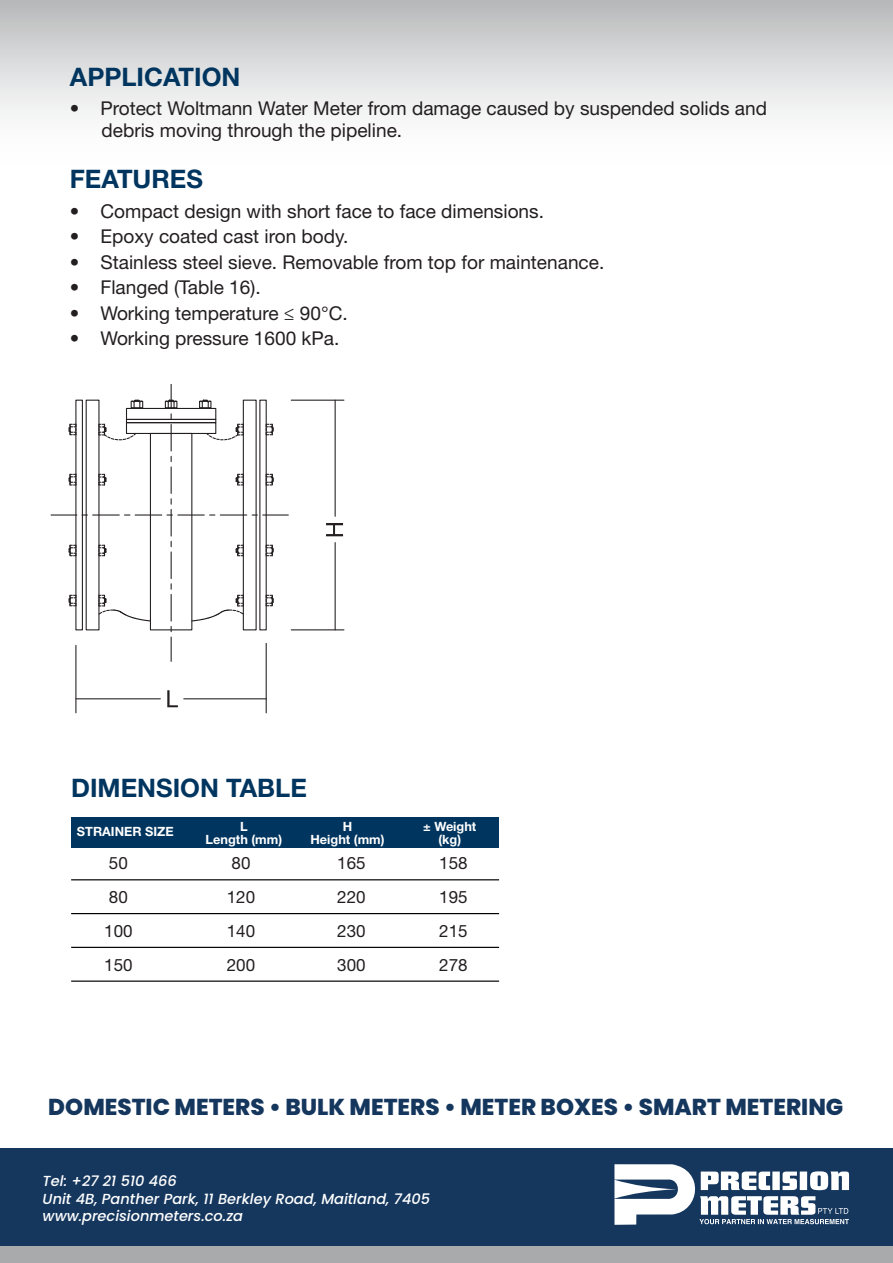
<style>
.page{position:relative;width:893px;height:1263px;background:#fff}
.page>*{position:absolute;margin:0;border:0;box-sizing:border-box;transform-origin:0 0}
.t1{font:700 25.5px "Helvetica Neue LT Std";color:#00355f}
.t2{font:800 22.95px "Poppins";color:#15375e}
.t3{font:19.05px/21.3px "Helvetica Neue LT Std";color:#231f20}
.t4{font:16.95px/34px "Helvetica Neue LT Std";color:#231f20}
.t5{font:italic 500 14.55px/17.4px "Poppins";color:#fff}
.t6{font:700 12.75px/12.8px "Helvetica Neue LT Std";color:#fff;text-align:center}
</style>
<div class="page">
<div style="left:0;top:0;width:893px;height:167px;background:linear-gradient(to bottom,#bcbdbe,#fff)"></div>
<div style="left:71px;top:818px;width:428px;height:30px;background:#00355f"></div>
<hr style="left:71px;top:980px;width:428px;height:2px;background:#000">
<hr style="left:71px;top:947px;width:428px;height:1px;background:#000">
<hr style="left:71px;top:913px;width:428px;height:1px;background:#000">
<hr style="left:71px;top:879px;width:428px;height:1px;background:#000">
<div style="left:0;top:1244px;width:893px;height:19px;background:#a8aaac"></div>
<div style="left:0;top:1148px;width:893px;height:97px;background:#15375e"></div>
<svg style="left:614px;top:1164px;width:235px;height:61px"></svg>
<svg style="left:51px;top:384px;width:294px;height:330px"></svg>
<h1 class="t1" style="left:70px;top:61px;width:172px">APPLICATION</h1>
<p class="t3" style="left:102px;top:98px;width:667px;text-indent:-32px">• Protect Woltmann Water Meter from damage caused by suspended solids and debris moving through the pipeline.</p>
<h1 class="t1" style="left:70px;top:163px;width:135px">FEATURES</h1>
<p class="t3" style="left:70px;top:200px;width:476px">• Compact design with short face to face dimensions.</p>
<p class="t3" style="left:70px;top:225px;width:280px">• Epoxy coated cast iron body.</p>
<p class="t3" style="left:70px;top:251px;width:536px">• Stainless steel sieve. Removable from top for maintenance.</p>
<p class="t3" style="left:70px;top:276px;width:192px">• Flanged (Table 16).</p>
<p class="t3" style="left:70px;top:302px;width:280px">• Working temperature ≤ 90°C.</p>
<p class="t3" style="left:70px;top:327px;width:271px">• Working pressure 1600 kPa.</p>
<h1 class="t1" style="left:71px;top:772px;width:237px">DIMENSION TABLE</h1>
<p class="t6" style="left:77px;top:825px;width:98px">STRAINER SIZE</p>
<p class="t4" style="left:104px;top:846px;width:30px">50<br>80<br>100<br>150</p>
<p class="t6" style="left:206px;top:820px;width:78px">L<br>Length (mm)</p>
<p class="t4" style="left:227px;top:846px;width:30px">80<br>120<br>140<br>200</p>
<p class="t6" style="left:310px;top:820px;width:76px">H<br>Height (mm)</p>
<p class="t4" style="left:337px;top:846px;width:30px;text-align:justify">165<br>220<br>230<br>300</p>
<p class="t6" style="left:423px;top:820px;width:55px">± Weight (kg)</p>
<p class="t4" style="left:439px;top:846px;width:30px;text-align:justify">158<br>195<br>215<br>278</p>
<p class="t2" style="left:48px;top:1093px;width:797px">DOMESTIC METERS • BULK METERS • METER BOXES • SMART METERING</p>
<p class="t5" style="left:43px;top:1172px;width:389px">Tel: +27 21 510 466<br>Unit 4B, Panther Park, 11 Berkley Road, Maitland, 7405 www.precisionmeters.co.za</p>
</div>
